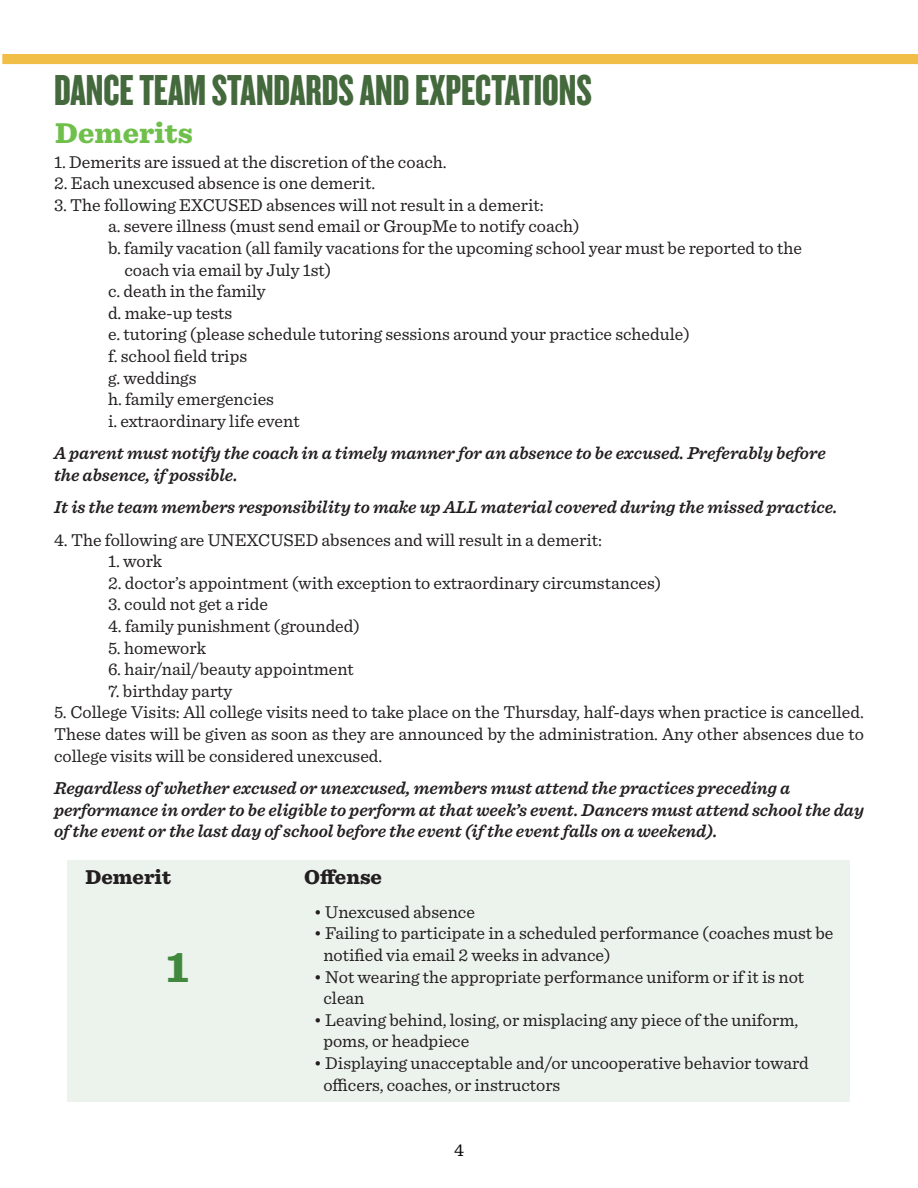
<style>
.page{position:relative;width:918px;height:1188px;background:#fff}
.page>*{position:absolute;margin:0;border:0;box-sizing:border-box;transform-origin:0 0}
.t1{font:45px "Knockout HTF68 Full Featherwt";color:#44693c}
.t2{font:900 45px "Sentinel";color:#41883f}
.t3{font:900 30px "Sentinel";color:#6fbf4b}
.t4{font:900 21px "Sentinel";color:#231f20}
.t5{font:18px/21.6px "Sentinel";color:#231f20}
.t6{font:italic 600 18px/21.6px "Sentinel";color:#231f20}
.t7{font:18px "Sentinel";color:#040503}
</style>
<div class="page">
<div style="left:68px;top:861px;width:782px;height:241px;background:#ecf3ec"></div>
<div style="left:2px;top:54px;width:916px;height:10px;background:#f1be47"></div>
<h1 class="t1" style="left:54px;top:67px;width:540px">DANCE TEAM STANDARDS AND EXPECTATIONS</h1>
<h2 class="t3" style="left:55px;top:109px;width:139px">Demerits</h2>
<p class="t5" style="left:54px;top:150px;width:394px">1. Demerits are issued at the discretion of the coach.</p>
<p class="t5" style="left:54px;top:171px;width:323px">2. Each unexcused absence is one demerit.</p>
<p class="t5" style="left:54px;top:193px;width:491px">3. The following EXCUSED absences will not result in a demerit:</p>
<p class="t5" style="left:108px;top:215px;width:473px">a. severe illness (must send email or GroupMe to notify coach)</p>
<p class="t5" style="left:108px;top:236px;width:695px">b. family vacation (all family vacations for the upcoming school year must be reported to the</p>
<p class="t5" style="left:124px;top:258px;width:208px">coach via email by July 1st)</p>
<p class="t5" style="left:108px;top:279px;width:159px">c. death in the family</p>
<p class="t5" style="left:108px;top:301px;width:126px">d. make-up tests</p>
<p class="t5" style="left:108px;top:323px;width:583px">e. tutoring (please schedule tutoring sessions around your practice schedule)</p>
<p class="t5" style="left:108px;top:344px;width:141px">f. school field trips</p>
<p class="t5" style="left:108px;top:366px;width:90px">g. weddings</p>
<p class="t5" style="left:108px;top:387px;width:168px">h. family emergencies</p>
<p class="t5" style="left:108px;top:409px;width:193px">i. extraordinary life event</p>
<p class="t6" style="left:54px;top:442px;width:773px">A parent must notify the coach in a timely manner for an absence to be excused. Preferably before the absence, if possible.</p>
<p class="t6" style="left:54px;top:496px;width:785px">It is the team members responsibility to make up ALL material covered during the missed practice.</p>
<p class="t5" style="left:54px;top:528px;width:550px">4. The following are UNEXCUSED absences and will result in a demerit:</p>
<p class="t5" style="left:108px;top:549px;width:56px">1. work</p>
<p class="t5" style="left:108px;top:571px;width:555px">2. doctor’s appointment (with exception to extraordinary circumstances)</p>
<p class="t5" style="left:108px;top:593px;width:161px">3. could not get a ride</p>
<p class="t5" style="left:108px;top:614px;width:253px">4. family punishment (grounded)</p>
<p class="t5" style="left:108px;top:636px;width:100px">5. homework</p>
<p class="t5" style="left:108px;top:657px;width:247px">6. hair/nail/beauty appointment</p>
<p class="t5" style="left:108px;top:679px;width:126px">7. birthday party</p>
<p class="t5" style="left:54px;top:701px;width:812px;text-align:justify">5. College Visits: All college visits need to take place on the Thursday, half-days when practice is cancelled.<br>These dates will be given as soon as they are announced by the administration. Any other absences due to college visits will be considered unexcused.</p>
<p class="t6" style="left:54px;top:776px;width:811px">Regardless of whether excused or unexcused, members must attend the practices preceding a performance in order to be eligible to perform at that week’s event. Dancers must attend school the day of the event or the last day of school before the event (if the event falls on a weekend).</p>
<p class="t4" style="left:85px;top:860px;width:87px">Demerit</p>
<p class="t4" style="left:304px;top:860px;width:79px">Offense</p>
<p class="t5" style="left:314px;top:900px;width:163px">• Unexcused absence</p>
<p class="t5" style="left:323px;top:921px;width:512px;text-indent:-10px">• Failing to participate in a scheduled performance (coaches must be notified via email 2 weeks in advance)</p>
<p class="t5" style="left:323px;top:965px;width:482px;text-indent:-10px">• Not wearing the appropriate performance uniform or if it is not clean</p>
<p class="t5" style="left:323px;top:1008px;width:476px;text-indent:-10px">• Leaving behind, losing, or misplacing any piece of the uniform, poms, or headpiece</p>
<p class="t5" style="left:323px;top:1051px;width:487px;text-indent:-10px">• Displaying unacceptable and/or uncooperative behavior toward officers, coaches, or instructors</p>
<h1 class="t2" style="left:167px;top:931px;width:24px">1</h1>
<p class="t7" style="left:454px;top:1136px;width:11px">4</p>
</div>
